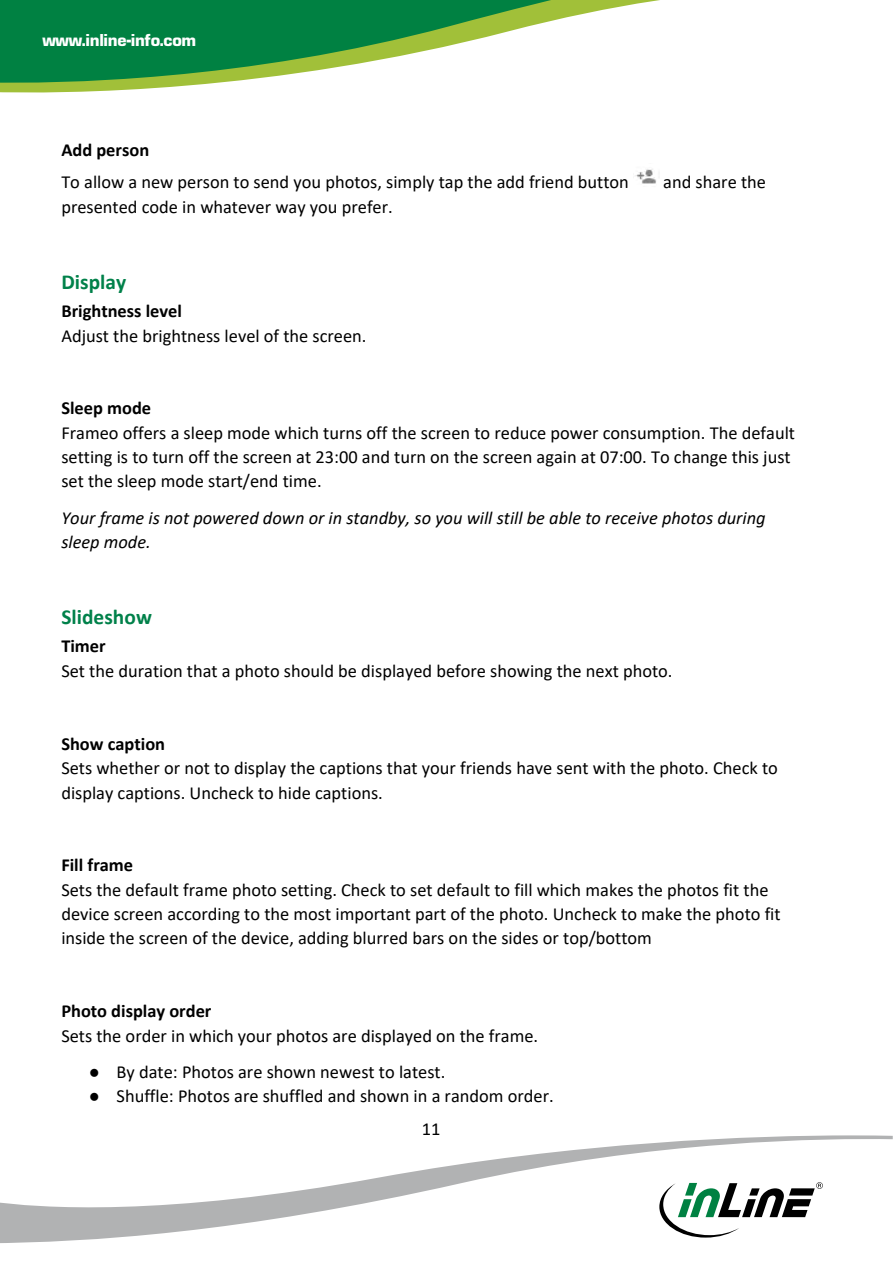
<style>
.page{position:relative;width:893px;height:1263px;background:#fff}
.page>*{position:absolute;margin:0;border:0;box-sizing:border-box;transform-origin:0 0}
.t1{font:700 21.3px "Calibri";color:#00814a}
.t2{font:18.45px/24.3px "Calibri";color:#000}
.t3{font:italic 18.45px/24.3px "Calibri";color:#000}
.t4{font:700 18.45px "Calibri";color:#000}
.t5{font:900 18px "Eurostile";letter-spacing:-.015em;color:#fff}
</style>
<div class="page">
<img style="left:635px;top:169px;width:21px;height:15px">
<svg style="left:0;top:84px;width:204px;height:9px;fill:#a1c039"></svg>
<svg style="left:0;top:0;width:660px;height:84px;fill:#008142"></svg>
<svg style="left:0;top:1135px;width:893px;height:108px"></svg>
<svg style="left:659px;top:1182px;width:164px;height:55px"></svg>
<p class="t5" style="left:43px;top:30px;width:155px">www.inline-info.com</p>
<p class="t4" style="left:61px;top:136px;width:89px">Add person</p>
<p class="t2" style="left:61px;top:170px;width:569px">To allow a new person to send you photos, simply tap the add friend button</p>
<p class="t2" style="left:663px;top:170px;width:104px">and share the</p>
<p class="t2" style="left:61px;top:194px;width:333px">presented code in whatever way you prefer.</p>
<p class="t1" style="left:61px;top:267px;width:66px">Display</p>
<p class="t4" style="left:61px;top:298px;width:122px">Brightness level</p>
<p class="t2" style="left:61px;top:323px;width:307px">Adjust the brightness level of the screen.</p>
<p class="t4" style="left:61px;top:395px;width:91px">Sleep mode</p>
<p class="t2" style="left:61px;top:420px;width:735px">Frameo offers a sleep mode which turns off the screen to reduce power consumption. The default setting is to turn off the screen at 23:00 and turn on the screen again at 07:00. To change this just set the sleep mode start/end time.</p>
<p class="t3" style="left:61px;top:505px;width:706px">Your frame is not powered down or in standby, so you will still be able to receive photos during sleep mode.</p>
<p class="t1" style="left:61px;top:602px;width:92px">Slideshow</p>
<p class="t4" style="left:61px;top:633px;width:46px">Timer</p>
<p class="t2" style="left:61px;top:658px;width:613px">Set the duration that a photo should be displayed before showing the next photo.</p>
<p class="t4" style="left:61px;top:731px;width:105px">Show caption</p>
<p class="t2" style="left:61px;top:755px;width:718px">Sets whether or not to display the captions that your friends have sent with the photo. Check to display captions. Uncheck to hide captions.</p>
<p class="t4" style="left:61px;top:852px;width:73px">Fill frame</p>
<p class="t2" style="left:61px;top:877px;width:721px">Sets the default frame photo setting. Check to set default to fill which makes the photos fit the device screen according to the most important part of the photo. Uncheck to make the photo fit inside the screen of the device, adding blurred bars on the sides or top/bottom</p>
<p class="t4" style="left:61px;top:998px;width:152px">Photo display order</p>
<p class="t2" style="left:61px;top:1023px;width:478px">Sets the order in which your photos are displayed on the frame.</p>
<p class="t2" style="left:89px;top:1059px;width:358px">● By date: Photos are shown newest to latest.</p>
<p class="t2" style="left:89px;top:1083px;width:466px">● Shuffle: Photos are shuffled and shown in a random order.</p>
<p class="t2" style="left:422px;top:1116px;width:20px">11</p>
</div>
